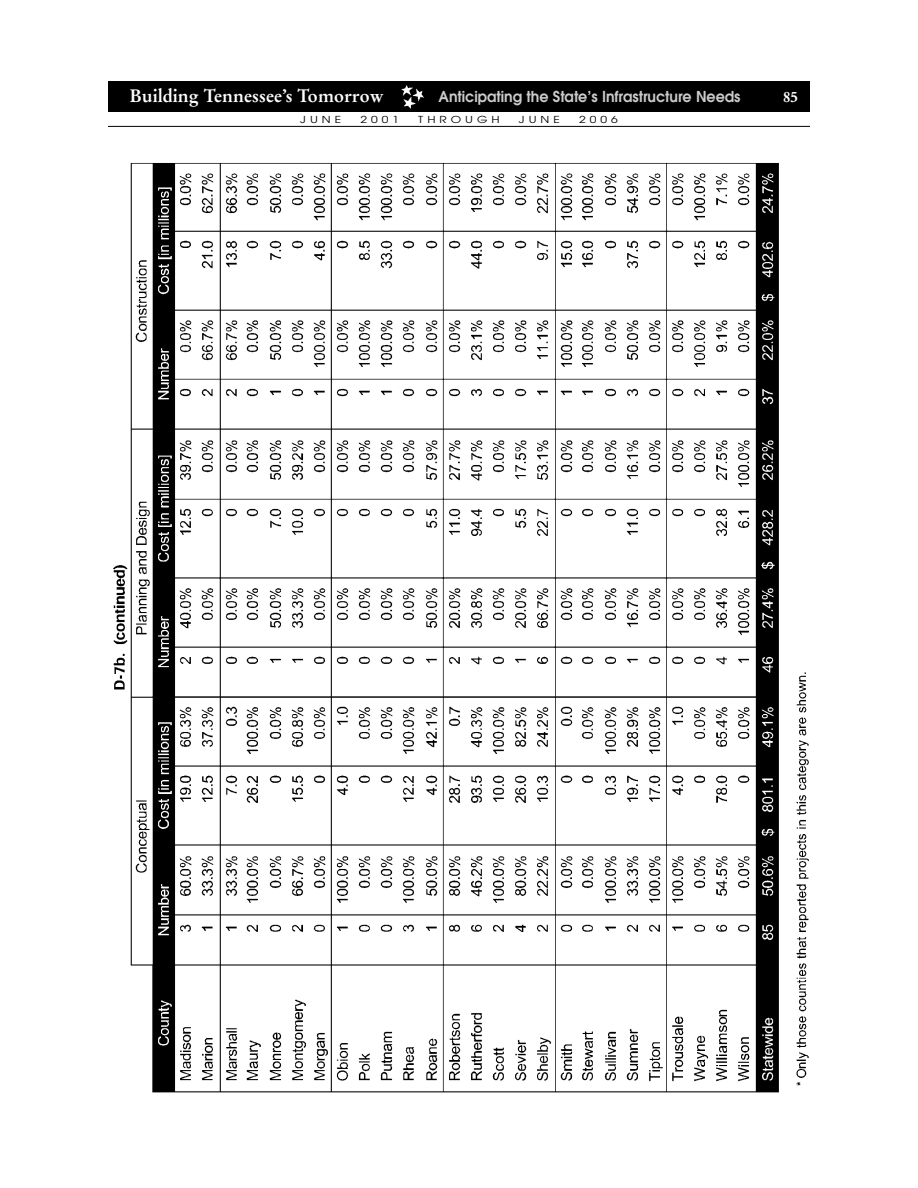
<style>
.page{position:relative;width:918px;height:1188px;background:#fff}
.page>*{position:absolute;margin:0;border:0;box-sizing:border-box;transform-origin:0 0}
.t1{font:700 18px "Stempel Garamond";color:#fff}
.t2{font:600 15px "Avant Garde";color:#ccc;scale:.95 1}
.t3{font:700 15px "Stempel Garamond";color:#fff}
.t4{font:9.6px "Avant Garde";letter-spacing:.33em;color:#000;scale:1.25 1}
</style>
<div class="page">
<img style="left:113px;top:163px;width:696px;height:930px">
<div style="left:108px;top:81px;width:702px;height:30px;background:#000"></div>
<img style="left:401px;top:86px;width:22px;height:22px">
<hr style="left:108px;top:126px;width:702px;height:1px;background:#000">
<p class="t1" style="left:130px;top:88px;width:256px">Building Tennessee’s Tomorrow</p>
<p class="t2" style="left:438px;top:91px;width:319px">Anticipating the State’s Infrastructure Needs</p>
<p class="t3" style="left:783px;top:90px;width:16px">85</p>
<p class="t4" style="left:300px;top:116px;width:34px">JUNE</p>
<p class="t4" style="left:360px;top:116px;width:32px">2001</p>
<p class="t4" style="left:418px;top:116px;width:67px">THROUGH</p>
<p class="t4" style="left:519px;top:116px;width:34px">JUNE</p>
<p class="t4" style="left:579px;top:116px;width:32px">2006</p>
</div>
